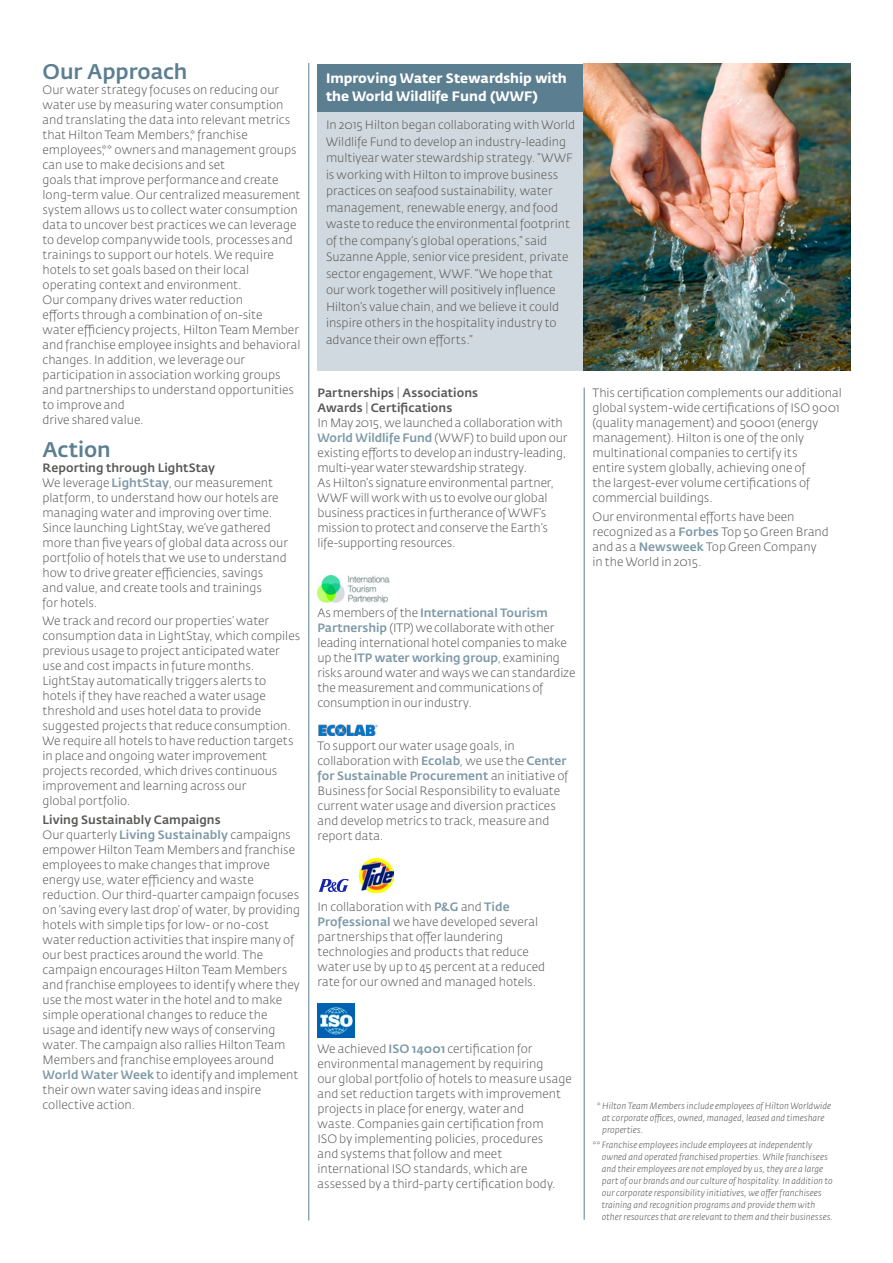
<style>
.page{position:relative;width:893px;height:1263px;background:#fff}
.page>*{position:absolute;margin:0;border:0;box-sizing:border-box;transform-origin:0 0}
.t1{font:500 21px "Fedra Sans Pro";letter-spacing:-.005em;color:#5b7e91}
.t2{font:700 13.5px/18px "Fedra Sans Pro";color:#fff}
.t3{font:300 12px/15px "Fedra Sans Pro";color:#575756}
.t4{font:italic 300 9px/12px "Fedra Sans Pro";letter-spacing:.005em;color:#575756}
.s1{font-weight:500}
.s2{font-weight:500;color:#7d98a7}
</style>
<div class="page">
<img style="left:317px;top:576px;width:72px;height:26px">
<img style="left:318px;top:724px;width:60px;height:12px">
<svg style="left:318px;top:879px;width:31px;height:13px"></svg>
<img style="left:359px;top:858px;width:34px;height:34px">
<img style="left:317px;top:1003px;width:37px;height:34px">
<div style="left:317px;top:64px;width:267px;height:307px;background:#d0d9df"></div>
<div style="left:317px;top:64px;width:267px;height:48px;background:#5b7e91"></div>
<hr style="left:309px;top:63px;width:1px;height:1157px;background:#5b7e91">
<hr style="left:584px;top:388px;width:1px;height:832px;background:#5b7e91">
<img style="left:584px;top:64px;width:266px;height:307px">
<h1 class="t1" style="left:43px;top:59px;width:146px">Our Approach</h1>
<p class="t3" style="left:43px;top:83px;width:259px">Our water strategy focuses on reducing our water use by measuring water consumption and translating the data into relevant metrics that Hilton Team Members,* franchise employees,** owners and management groups can use to make decisions and set<br>goals that improve performance and create long-term value. Our centralized measurement system allows us to collect water consumption data to uncover best practices we can leverage to develop companywide tools, processes and trainings to support our hotels. We require hotels to set goals based on their local operating context and environment.<br>Our company drives water reduction<br>efforts through a combination of on-site<br>water efficiency projects, Hilton Team Member and franchise employee insights and behavioral changes. In addition, we leverage our participation in association working groups and partnerships to understand opportunities to improve and<br>drive shared value.</p>
<h1 class="t1" style="left:43px;top:436px;width:70px">Action</h1>
<p class="t3" style="left:43px;top:460px;width:247px"><span class="s1">Reporting through LightStay<br></span>We leverage <span class="s2">LightStay</span>, our measurement platform, to understand how our hotels are managing water and improving over time.<br>Since launching LightStay, we’ve gathered more than five years of global data across our portfolio of hotels that we use to understand how to drive greater efficiencies, savings<br>and value, and create tools and trainings<br>for hotels.</p>
<p class="t3" style="left:43px;top:614px;width:259px">We track and record our properties’ water consumption data in LightStay, which compiles previous usage to project anticipated water use and cost impacts in future months.<br>LightStay automatically triggers alerts to hotels if they have reached a water usage threshold and uses hotel data to provide suggested projects that reduce consumption.<br>We require all hotels to have reduction targets in place and ongoing water improvement projects recorded, which drives continuous improvement and learning across our<br>global portfolio.</p>
<p class="t3" style="left:43px;top:812px;width:259px"><span class="s1">Living Sustainably Campaigns<br></span>Our quarterly <span class="s2">Living Sustainably</span> campaigns empower Hilton Team Members and franchise employees to make changes that improve energy use, water efficiency and waste reduction. Our third-quarter campaign focuses on ‘saving every last drop’ of water, by providing hotels with simple tips for low- or no-cost water reduction activities that inspire many of our best practices around the world. The campaign encourages Hilton Team Members and franchise employees to identify where they use the most water in the hotel and to make simple operational changes to reduce the usage and identify new ways of conserving water. The campaign also rallies Hilton Team Members and franchise employees around <span class="s2">World Water Week</span> to identify and implement their own water saving ideas and inspire collective action.</p>
<p class="t2" style="left:326px;top:69px;width:242px">Improving Water Stewardship with the World Wildlife Fund (WWF)</p>
<p class="t3" style="left:326px;top:117px;width:251px;line-height:16.5px">In 2015 Hilton began collaborating with World Wildlife Fund to develop an industry-leading multiyear water stewardship strategy. “WWF is working with Hilton to improve business practices on seafood sustainability, water management, renewable energy, and food waste to reduce the environmental footprint of the company’s global operations,” said Suzanne Apple, senior vice president, private sector engagement, WWF. “We hope that<br>our work together will positively influence Hilton’s value chain, and we believe it could inspire others in the hospitality industry to advance their own efforts.”</p>
<p class="t3" style="left:317px;top:385px;width:251px"><span class="s1">Partnerships</span> | <span class="s1">Associations<br>Awards</span> | <span class="s1">Certifications<br></span>In May 2015, we launched a collaboration with <span class="s2">World Wildlife Fund</span> (WWF) to build upon our existing efforts to develop an industry-leading, multi-year water stewardship strategy.<br>As Hilton’s signature environmental partner, WWF will work with us to evolve our global business practices in furtherance of WWF’s mission to protect and conserve the Earth’s life-supporting resources.</p>
<p class="t3" style="left:317px;top:605px;width:259px">As members of the <span class="s2">International Tourism Partnership</span> (ITP) we collaborate with other leading international hotel companies to make up the <span class="s2">ITP water working group</span>, examining risks around water and ways we can standardize the measurement and communications of consumption in our industry.</p>
<p class="t3" style="left:317px;top:738px;width:252px">To support our water usage goals, in collaboration with <span class="s2">Ecolab</span>, we use the <span class="s2">Center for Sustainable Procurement</span> an initiative of Business for Social Responsibility to evaluate current water usage and diversion practices and develop metrics to track, measure and report data.</p>
<p class="t3" style="left:317px;top:899px;width:229px">In collaboration with <span class="s2">P&amp;G</span> and <span class="s2">Tide Professional</span> we have developed several partnerships that offer laundering technologies and products that reduce water use by up to 45 percent at a reduced rate for our owned and managed hotels.</p>
<p class="t3" style="left:317px;top:1041px;width:256px">We achieved <span class="s2">ISO 14001</span> certification for environmental management by requiring<br>our global portfolio of hotels to measure usage and set reduction targets with improvement projects in place for energy, water and<br>waste. Companies gain certification from<br>ISO by implementing policies, procedures<br>and systems that follow and meet international ISO standards, which are assessed by a third-party certification body.</p>
<p class="t3" style="left:592px;top:385px;width:251px">This certification complements our additional global system-wide certifications of ISO 9001 (quality management) and 50001 (energy management). Hilton is one of the only multinational companies to certify its<br>entire system globally, achieving one of<br>the largest-ever volume certifications of commercial buildings.</p>
<p class="t3" style="left:592px;top:509px;width:238px">Our environmental efforts have been recognized as a <span class="s2">Forbes</span> Top 50 Green Brand and as a <span class="s2">Newsweek</span> Top Green Company in the World in 2015.</p>
<p class="t4" style="left:602px;top:1099px;width:230px;text-indent:-5px">* Hilton Team Members include employees of Hilton Worldwide at corporate offices, owned, managed, leased and timeshare properties.</p>
<p class="t4" style="left:602px;top:1139px;width:233px;text-indent:-9px">** Franchise employees include employees at independently owned and operated franchised properties. While franchisees and their employees are not employed by us, they are a large part of our brands and our culture of hospitality. In addition to our corporate responsibility initiatives, we offer franchisees training and recognition programs and provide them with other resources that are relevant to them and their businesses.</p>
</div>
